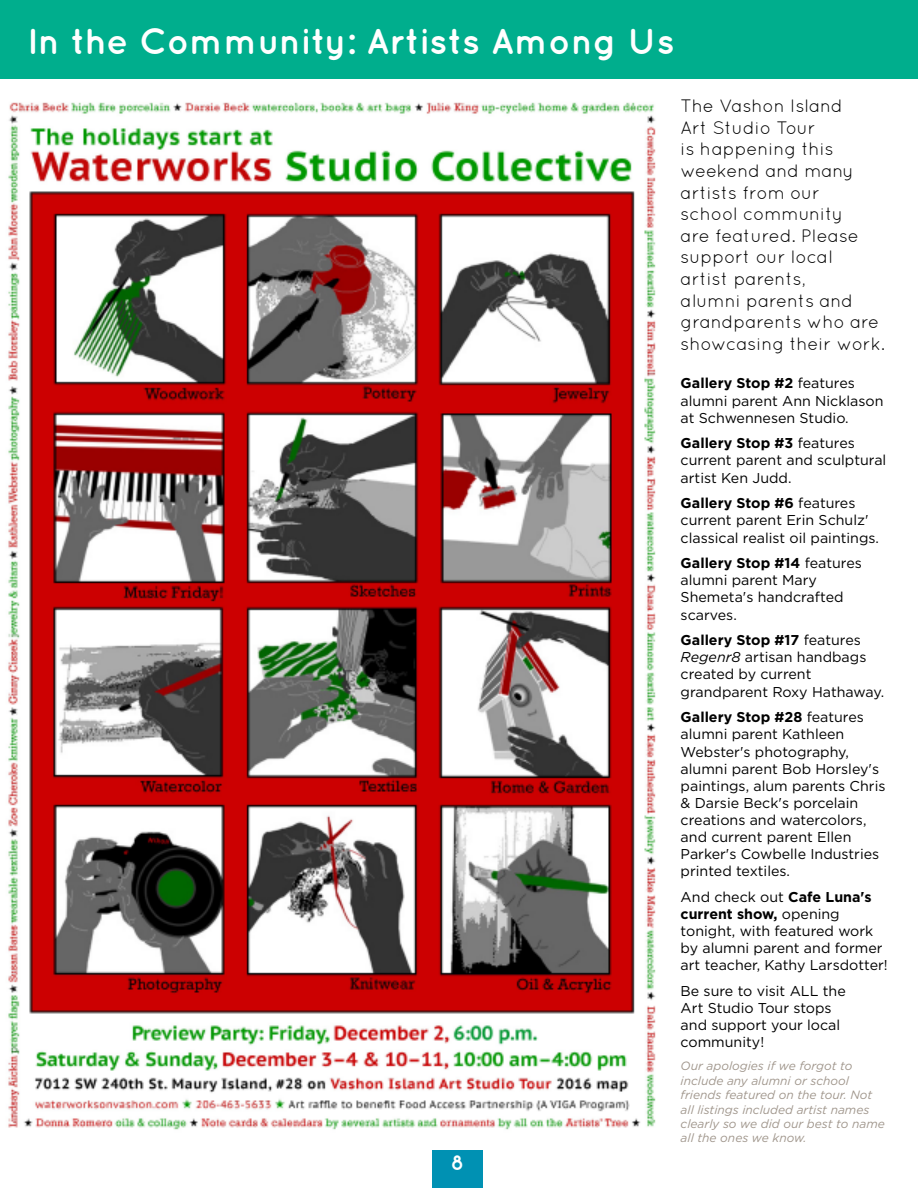
<style>
.page{position:relative;width:918px;height:1188px;background:#fff}
.page>*{position:absolute;margin:0;border:0;box-sizing:border-box;transform-origin:0 0}
.t1{font:700 36px "Quicksand";color:#fff}
.t2{font:700 21px "Quicksand";color:#fff}
.t3{font:18px/21.6px "Quicksand";color:#000}
.t4{font:14.25px/17.1px "Gotham";color:#000}
.t5{font:italic 12px/14.4px "Gotham";color:#a0968c}
.s1{font-weight:700}
.s2{font-style:italic}
</style>
<div class="page">
<div style="left:0;top:0;width:918px;height:78px;background:#00ae8d"></div>
<div style="left:432px;top:1151px;width:51px;height:37px;background:#0091b3"></div>
<img style="left:8px;top:102px;width:648px;height:1028px">
<h1 class="t1" style="left:27px;top:20px;width:649px">In the Community: Artists Among Us</h1>
<h2 class="t2" style="left:451px;top:1150px;width:15px">8</h2>
<p class="t3" style="left:681px;top:95px;width:206px">The Vashon Island<br>Art Studio Tour<br>is happening this weekend and many artists from our<br>school community<br>are featured. Please support our local<br>artist parents,<br>alumni parents and grandparents who are showcasing their work.</p>
<p class="t4" style="left:681px;top:375px;width:204px"><span class="s1">Gallery Stop #2</span> features alumni parent Ann Nicklason at Schwennesen Studio.</p>
<p class="t4" style="left:681px;top:434px;width:207px"><span class="s1">Gallery Stop #3</span> features current parent and sculptural artist Ken Judd.</p>
<p class="t4" style="left:681px;top:494px;width:200px"><span class="s1">Gallery Stop #6</span> features current parent Erin Schulz' classical realist oil paintings.</p>
<p class="t4" style="left:681px;top:554px;width:183px"><span class="s1">Gallery Stop #14</span> features alumni parent Mary<br>Shemeta's handcrafted scarves.</p>
<p class="t4" style="left:681px;top:631px;width:205px"><span class="s1">Gallery Stop #17</span> features<br><span class="s2">Regenr8</span> artisan handbags created by current grandparent Roxy Hathaway.</p>
<p class="t4" style="left:681px;top:708px;width:206px"><span class="s1">Gallery Stop #28</span> features alumni parent Kathleen<br>Webster's photography, alumni parent Bob Horsley's paintings, alum parents Chris &amp; Darsie Beck's porcelain creations and watercolors, and current parent Ellen<br>Parker's Cowbelle Industries printed textiles.</p>
<p class="t4" style="left:681px;top:888px;width:209px">And check out <span class="s1">Cafe Luna's current show,</span> opening tonight, with featured work by alumni parent and former art teacher, Kathy Larsdotter!</p>
<p class="t4" style="left:681px;top:982px;width:167px">Be sure to visit ALL the<br>Art Studio Tour stops and support your local community!</p>
<p class="t5" style="left:681px;top:1059px;width:206px">Our apologies if we forgot to include any alumni or school friends featured on the tour. Not all listings included artist names clearly so we did our best to name all the ones we know.</p>
</div>
